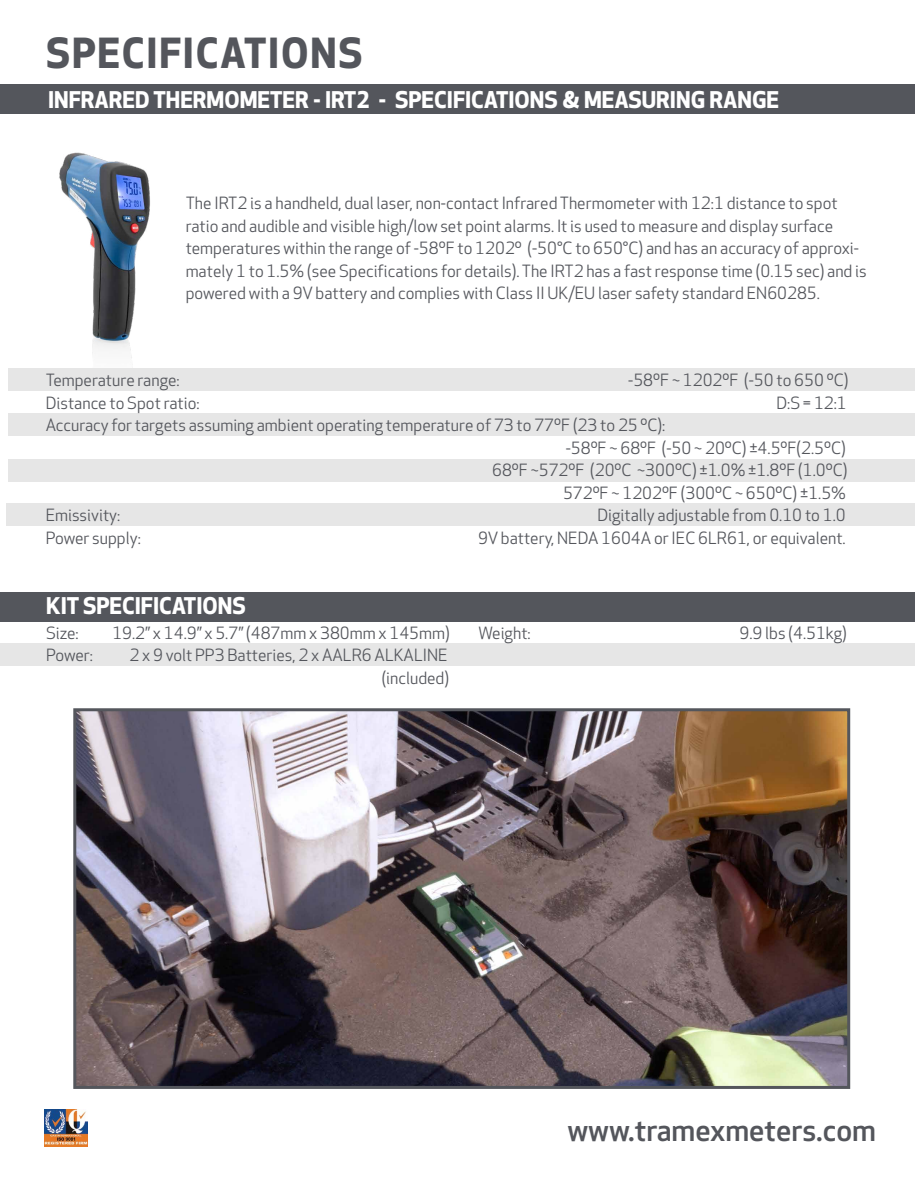
<style>
.page{position:relative;width:915px;height:1191px;background:#fff}
.page>*{position:absolute;margin:0;border:0;box-sizing:border-box;transform-origin:0 0}
.t1{font:700 40.5px "Apex New";letter-spacing:.045em;color:#54565c}
.t2{font:500 30px "Apex New";color:#54565c}
.t3{font:700 22.5px "Apex New";color:#fff}
.t4{font:16.5px/22.5px "Apex New";color:#54565c;text-align:right}
</style>
<div class="page">
<img style="left:45px;top:1109px;width:42px;height:37px">
<div style="left:0;top:592px;width:914px;height:30px;background:#54565c"></div>
<div style="left:0;top:644px;width:914px;height:22px;background:#e6e6e6"></div>
<img style="left:8px;top:152px;width:241px;height:239px">
<div style="left:7px;top:504px;width:907px;height:22px;background:#e6e6e6"></div>
<div style="left:9px;top:368px;width:905px;height:22px;background:#e6e6e6"></div>
<div style="left:9px;top:414px;width:905px;height:22px;background:#e6e6e6"></div>
<div style="left:9px;top:459px;width:905px;height:22px;background:#e6e6e6"></div>
<div style="left:0;top:84px;width:914px;height:30px;background:#54565c"></div>
<img style="left:77px;top:712px;width:768px;height:373px">
<div style="left:73px;top:708px;width:776px;height:381px;border:3px solid #54565c"></div>
<h1 class="t1" style="left:46px;top:29px;width:318px">SPECIFICATIONS</h1>
<h3 class="t3" style="left:48px;top:86px;width:732px">INFRARED THERMOMETER - IRT2 - SPECIFICATIONS &amp; MEASURING RANGE</h3>
<p class="t4" style="left:186px;top:192px;width:682px;text-align:left">The IRT2 is a handheld, dual laser, non-contact Infrared Thermometer with 12:1 distance to spot ratio and audible and visible high/low set point alarms. It is used to measure and display surface temperatures within the range of -58ºF to 1202º (-50°C to 650°C) and has an accuracy of approxi&shy;mately 1 to 1.5% (see Specifications for details). The IRT2 has a fast response time (0.15 sec) and is powered with a 9V battery and complies with Class II UK/EU laser safety standard EN60285.</p>
<p class="t4" style="left:46px;top:369px;width:135px">Temperature range:</p>
<p class="t4" style="left:628px;top:369px;width:221px">-58ºF ~ 1202ºF (-50 to 650 ºC)</p>
<p class="t4" style="left:46px;top:392px;width:155px">Distance to Spot ratio:</p>
<p class="t4" style="left:776px;top:392px;width:72px">D:S = 12:1</p>
<p class="t4" style="left:46px;top:414px;width:621px">Accuracy for targets assuming ambient operating temperature of 73 to 77ºF (23 to 25 ºC):</p>
<p class="t4" style="left:565px;top:437px;width:281px">-58ºF ~ 68ºF (-50 ~ 20ºC) ±4.5ºF(2.5ºC)</p>
<p class="t4" style="left:492px;top:459px;width:357px">68ºF ~572ºF (20ºC ~300ºC) ±1.0% ±1.8ºF (1.0ºC)</p>
<p class="t4" style="left:562px;top:482px;width:284px">572ºF ~ 1202ºF (300ºC ~ 650ºC) ±1.5%</p>
<p class="t4" style="left:46px;top:504px;width:76px">Emissivity:</p>
<p class="t4" style="left:597px;top:504px;width:250px">Digitally adjustable from 0.10 to 1.0</p>
<p class="t4" style="left:46px;top:527px;width:97px">Power supply:</p>
<p class="t4" style="left:478px;top:527px;width:369px">9V battery, NEDA 1604A or IEC 6LR61, or equivalent.</p>
<h3 class="t3" style="left:46px;top:593px;width:201px">KIT SPECIFICATIONS</h3>
<p class="t4" style="left:46px;top:622px;width:34px">Size:</p>
<p class="t4" style="left:112px;top:622px;width:339px">19.2” x 14.9” x 5.7” (487mm x 380mm x 145mm)</p>
<p class="t4" style="left:46px;top:644px;width:48px">Power:</p>
<p class="t4" style="left:129px;top:644px;width:321px">2 x 9 volt PP3 Batteries, 2 x AALR6 ALKALINE (included)</p>
<p class="t4" style="left:478px;top:622px;width:54px">Weight:</p>
<p class="t4" style="left:739px;top:622px;width:109px">9.9 lbs (4.51kg)</p>
<h2 class="t2" style="left:567px;top:1112px;width:310px">www.tramexmeters.com</h2>
</div>
